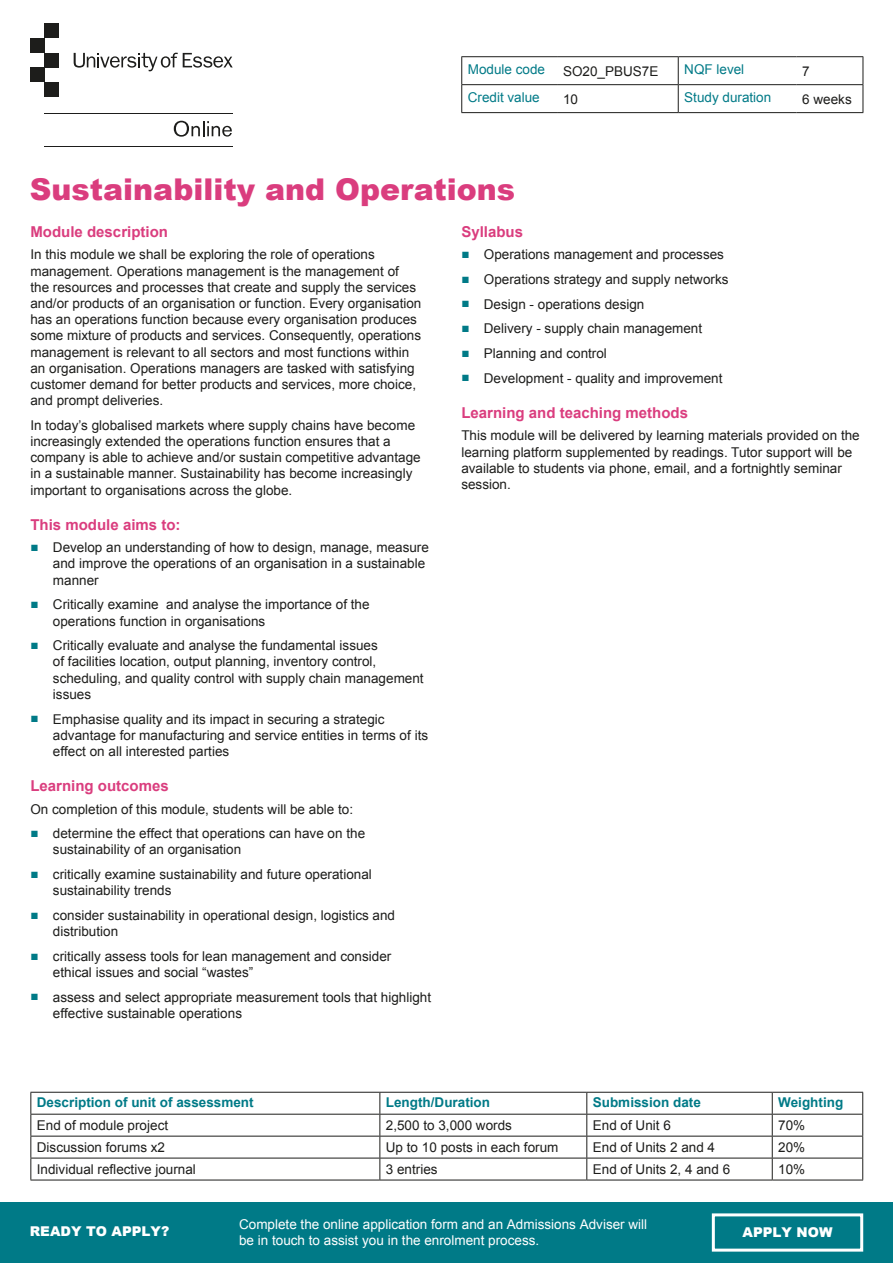
<style>
.page{position:relative;width:893px;height:1263px;background:#fff}
.page>*{position:absolute;margin:0;border:0;box-sizing:border-box;transform-origin:0 0}
.t1{font:900 30px "Arial";color:#da3d7e}
.P__Title{font:700 15px "Arial";color:#da3d7e}
.P_Body{font:13.5px/16.2px "Arial";color:#1d1d1b}
.P__Bullets{font:13.5px/16.2px "Arial";color:#1d1d1b}
.t2{font:13.5px/16.2px "Arial";color:#fff}
.t3{font:700 13.5px "Arial";color:#007a87}
.t4{font:13.5px "Arial";color:#007a87}
.t5{font:900 13.5px "Arial";color:#fff}
.s1{font-weight:700;color:#007a87}
</style>
<div class="page">
<div style="left:0;top:1202px;width:893px;height:61px;background:#007a87"></div>
<div style="left:712px;top:1213px;width:151px;height:38px;border:3px solid #fff"></div>
<hr style="left:45px;top:146px;width:188px;height:1px;background:#1d1d1b">
<hr style="left:45px;top:113px;width:188px;height:1px;background:#1d1d1b">
<svg style="left:174px;top:121px;width:58px;height:16px"></svg>
<div style="left:45px;top:23px;width:14px;height:15px;background:#1d1d1b"></div>
<div style="left:30px;top:38px;width:15px;height:15px;background:#1d1d1b"></div>
<div style="left:45px;top:53px;width:14px;height:15px;background:#1d1d1b"></div>
<div style="left:30px;top:68px;width:15px;height:14px;background:#1d1d1b"></div>
<div style="left:45px;top:82px;width:14px;height:15px;background:#1d1d1b"></div>
<svg style="left:74px;top:52px;width:159px;height:19px"></svg>
<hr style="left:30px;top:1092px;width:350px;height:1px;background:#1d1d1b">
<hr style="left:380px;top:1092px;width:207px;height:1px;background:#1d1d1b">
<hr style="left:587px;top:1092px;width:185px;height:1px;background:#1d1d1b">
<hr style="left:772px;top:1092px;width:91px;height:1px;background:#1d1d1b">
<hr style="left:30px;top:1114px;width:350px;height:1px;background:#1d1d1b">
<hr style="left:380px;top:1114px;width:207px;height:1px;background:#1d1d1b">
<hr style="left:587px;top:1114px;width:185px;height:1px;background:#1d1d1b">
<hr style="left:772px;top:1114px;width:91px;height:1px;background:#1d1d1b">
<hr style="left:30px;top:1136px;width:350px;height:1px;background:#1d1d1b">
<hr style="left:380px;top:1136px;width:207px;height:1px;background:#1d1d1b">
<hr style="left:587px;top:1136px;width:185px;height:1px;background:#1d1d1b">
<hr style="left:772px;top:1136px;width:91px;height:1px;background:#1d1d1b">
<hr style="left:30px;top:1158px;width:350px;height:1px;background:#1d1d1b">
<svg style="left:30px;top:1092px;width:1px;height:88px"></svg>
<hr style="left:380px;top:1158px;width:207px;height:1px;background:#1d1d1b">
<svg style="left:379px;top:1092px;width:1px;height:88px"></svg>
<hr style="left:587px;top:1158px;width:185px;height:1px;background:#1d1d1b">
<svg style="left:586px;top:1092px;width:1px;height:88px"></svg>
<hr style="left:772px;top:1158px;width:91px;height:1px;background:#1d1d1b">
<svg style="left:772px;top:1092px;width:1px;height:88px"></svg>
<svg style="left:862px;top:1092px;width:1px;height:88px"></svg>
<hr style="left:30px;top:1180px;width:350px;height:1px;background:#1d1d1b">
<hr style="left:380px;top:1180px;width:207px;height:1px;background:#1d1d1b">
<hr style="left:587px;top:1180px;width:185px;height:1px;background:#1d1d1b">
<hr style="left:772px;top:1180px;width:91px;height:1px;background:#1d1d1b">
<hr style="left:461px;top:56px;width:96px;height:1px;background:#1d1d1b">
<hr style="left:557px;top:56px;width:121px;height:1px;background:#1d1d1b">
<hr style="left:678px;top:56px;width:118px;height:1px;background:#1d1d1b">
<hr style="left:796px;top:56px;width:67px;height:1px;background:#1d1d1b">
<hr style="left:461px;top:84px;width:96px;height:1px;background:#1d1d1b">
<svg style="left:461px;top:57px;width:1px;height:55px"></svg>
<hr style="left:557px;top:84px;width:121px;height:1px;background:#1d1d1b">
<hr style="left:678px;top:84px;width:118px;height:1px;background:#1d1d1b">
<svg style="left:678px;top:57px;width:1px;height:55px"></svg>
<hr style="left:796px;top:84px;width:67px;height:1px;background:#1d1d1b">
<svg style="left:863px;top:57px;width:1px;height:55px"></svg>
<hr style="left:461px;top:112px;width:96px;height:1px;background:#1d1d1b">
<hr style="left:557px;top:112px;width:121px;height:1px;background:#1d1d1b">
<hr style="left:678px;top:112px;width:118px;height:1px;background:#1d1d1b">
<hr style="left:796px;top:112px;width:67px;height:1px;background:#1d1d1b">
<p class="t4" style="left:468px;top:61px;width:79px">Module code</p>
<p class="P_Body" style="left:563px;top:63px;width:97px">SO20_PBUS7E</p>
<p class="t4" style="left:684px;top:61px;width:62px">NQF level</p>
<p class="P_Body" style="left:802px;top:63px;width:9px">7</p>
<p class="t4" style="left:468px;top:88px;width:74px">Credit value</p>
<p class="P_Body" style="left:563px;top:91px;width:17px">10</p>
<p class="t4" style="left:684px;top:88px;width:89px">Study duration</p>
<p class="P_Body" style="left:802px;top:91px;width:51px">6 weeks</p>
<p class="t1" style="left:30px;top:167px;width:487px">Sustainability and Operations</p>
<p class="P__Title" style="left:30px;top:222px;width:139px">Module description</p>
<p class="P_Body" style="left:30px;top:247px;width:392px">In this module we shall be exploring the role of operations management. Operations management is the management of<br>the resources and processes that create and supply the services and/or products of an organisation or function. Every organisation has an operations function because every organisation produces some mixture of products and services. Consequently, operations management is relevant to all sectors and most functions within an organisation. Operations managers are tasked with satisfying customer demand for better products and services, more choice, and prompt deliveries.</p>
<p class="P_Body" style="left:30px;top:417px;width:392px">In today’s globalised markets where supply chains have become increasingly extended the operations function ensures that a company is able to achieve and/or sustain competitive advantage in a sustainable manner. Sustainability has become increasingly important to organisations across the globe.</p>
<p class="P__Title" style="left:30px;top:514px;width:152px">This module aims to:</p>
<p class="P__Bullets" style="left:53px;top:539px;width:377px;text-indent:-22px"><span class="s1">■</span> Develop an understanding of how to design, manage, measure and improve the operations of an organisation in a sustainable manner</p>
<p class="P__Bullets" style="left:53px;top:597px;width:318px;text-indent:-22px"><span class="s1">■</span> Critically examine and analyse the importance of the operations function in organisations</p>
<p class="P__Bullets" style="left:53px;top:637px;width:372px;text-indent:-22px"><span class="s1">■</span> Critically evaluate and analyse the fundamental issues<br>of facilities location, output planning, inventory control, scheduling, and quality control with supply chain management issues</p>
<p class="P__Bullets" style="left:53px;top:711px;width:377px;text-indent:-22px"><span class="s1">■</span> Emphasise quality and its impact in securing a strategic advantage for manufacturing and service entities in terms of its effect on all interested parties</p>
<p class="P__Title" style="left:30px;top:776px;width:140px">Learning outcomes</p>
<p class="P_Body" style="left:30px;top:801px;width:324px">On completion of this module, students will be able to:</p>
<p class="P__Bullets" style="left:53px;top:825px;width:314px;text-indent:-22px"><span class="s1">■</span> determine the effect that operations can have on the sustainability of an organisation</p>
<p class="P__Bullets" style="left:53px;top:866px;width:320px;text-indent:-22px"><span class="s1">■</span> critically examine sustainability and future operational sustainability trends</p>
<p class="P__Bullets" style="left:53px;top:907px;width:344px;text-indent:-22px"><span class="s1">■</span> consider sustainability in operational design, logistics and distribution</p>
<p class="P__Bullets" style="left:53px;top:948px;width:340px;text-indent:-22px"><span class="s1">■</span> critically assess tools for lean management and consider ethical issues and social “wastes”</p>
<p class="P__Bullets" style="left:53px;top:989px;width:380px;text-indent:-22px"><span class="s1">■</span> assess and select appropriate measurement tools that highlight effective sustainable operations</p>
<p class="P__Title" style="left:461px;top:222px;width:63px">Syllabus</p>
<p class="P__Bullets" style="left:461px;top:247px;width:264px"><span class="s1">■</span> Operations management and processes</p>
<p class="P__Bullets" style="left:461px;top:271px;width:269px"><span class="s1">■</span> Operations strategy and supply networks</p>
<p class="P__Bullets" style="left:461px;top:296px;width:185px"><span class="s1">■</span> Design - operations design</p>
<p class="P__Bullets" style="left:461px;top:321px;width:242px"><span class="s1">■</span> Delivery - supply chain management</p>
<p class="P__Bullets" style="left:461px;top:345px;width:147px"><span class="s1">■</span> Planning and control</p>
<p class="P__Bullets" style="left:461px;top:370px;width:263px"><span class="s1">■</span> Development - quality and improvement</p>
<p class="P__Title" style="left:461px;top:403px;width:228px">Learning and teaching methods</p>
<p class="P_Body" style="left:461px;top:428px;width:400px">This module will be delivered by learning materials provided on the learning platform supplemented by readings. Tutor support will be available to students via phone, email, and a fortnightly seminar session.</p>
<p class="t3" style="left:37px;top:1093px;width:218px">Description of unit of assessment</p>
<p class="t3" style="left:386px;top:1093px;width:106px">Length/Duration</p>
<p class="t3" style="left:593px;top:1093px;width:110px">Submission date</p>
<p class="t3" style="left:778px;top:1093px;width:66px">Weighting</p>
<p class="P_Body" style="left:37px;top:1117px;width:133px">End of module project</p>
<p class="P_Body" style="left:386px;top:1117px;width:128px">2,500 to 3,000 words</p>
<p class="P_Body" style="left:593px;top:1117px;width:80px">End of Unit 6</p>
<p class="P_Body" style="left:778px;top:1117px;width:29px">70%</p>
<p class="P_Body" style="left:37px;top:1139px;width:130px">Discussion forums x2</p>
<p class="P_Body" style="left:386px;top:1139px;width:174px">Up to 10 posts in each forum</p>
<p class="P_Body" style="left:593px;top:1139px;width:124px">End of Units 2 and 4</p>
<p class="P_Body" style="left:778px;top:1139px;width:29px">20%</p>
<p class="P_Body" style="left:37px;top:1161px;width:161px">Individual reflective journal</p>
<p class="P_Body" style="left:386px;top:1161px;width:53px">3 entries</p>
<p class="P_Body" style="left:593px;top:1161px;width:139px">End of Units 2, 4 and 6</p>
<p class="P_Body" style="left:778px;top:1161px;width:29px">10%</p>
<p class="t2" style="left:239px;top:1216px;width:410px">Complete the online application form and an Admissions Adviser will be in touch to assist you in the enrolment process.</p>
<p class="t5" style="left:30px;top:1221px;width:141px">READY TO APPLY?</p>
<p class="t5" style="left:742px;top:1223px;width:91px">APPLY NOW</p>
</div>
